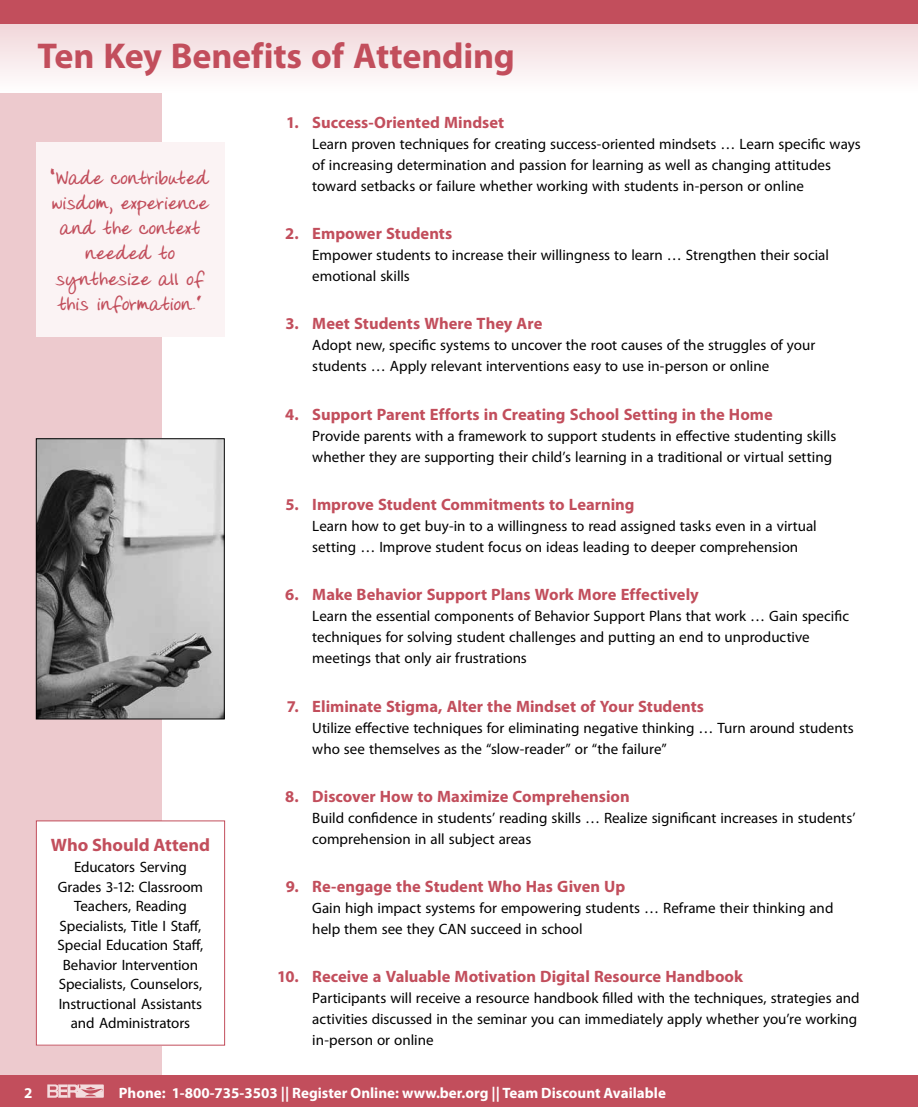
<style>
.page{position:relative;width:918px;height:1107px;background:#fff}
.page>*{position:absolute;margin:0;border:0;box-sizing:border-box;transform-origin:0 0}
.t1{font:700 36px "Myriad Pro";letter-spacing:-.005em;color:#c24e5c}
.t2{font:700 21px/25.2px "Donnys Hand";letter-spacing:.005em;color:#c24e5c;text-align:center}
.t3{font:700 18px "Myriad Pro";letter-spacing:-.005em;color:#c24e5c}
.t4{font:700 16.5px "Myriad Pro";color:#c24e5c}
.t5{font:15px/21px "Myriad Pro";color:#000}
.t6{font:700 15px "Myriad Pro";color:#fff}
</style>
<div class="page">
<div style="left:0;top:0;width:162px;height:1107px;background:#edcace"></div>
<div style="left:0;top:1076px;width:918px;height:31px;background:#c24e5c"></div>
<svg style="left:47px;top:1084px;width:57px;height:14px"></svg>
<svg style="left:0;top:24px;width:918px;height:68px"></svg>
<div style="left:0;top:0;width:918px;height:24px;background:#c24e5c"></div>
<div style="left:36px;top:821px;width:189px;height:224px;background:#fff"></div>
<div style="left:36px;top:821px;width:189px;height:225px;border:1px solid #c24e5c"></div>
<div style="left:36px;top:143px;width:189px;height:194px;background:#fbf3f4"></div>
<img style="left:38px;top:440px;width:185px;height:277px">
<div style="left:36px;top:438px;width:189px;height:281px;border:1px solid #000"></div>
<h1 class="t1" style="left:38px;top:32px;width:479px">Ten Key Benefits of Attending</h1>
<h2 class="t2" style="left:52px;top:166px;width:159px">“Wade contributed wisdom, experience and the context needed to synthesize all of this information.”</h2>
<p class="t3" style="left:51px;top:833px;width:161px">Who Should Attend</p>
<p class="t5" style="left:58px;top:857px;width:147px;line-height:19.5px;text-align:center">Educators Serving<br>Grades 3-12: Classroom<br>Teachers, Reading<br>Specialists, Title I Staff,<br>Special Education Staff,<br>Behavior Intervention<br>Specialists, Counselors,<br>Instructional Assistants and Administrators</p>
<p class="t4" style="left:286px;top:111px;width:220px">1. Success-Oriented Mindset</p>
<p class="t5" style="left:312px;top:133px;width:550px">Learn proven techniques for creating success-oriented mindsets … Learn specific ways of increasing determination and passion for learning as well as changing attitudes toward setbacks or failure whether working with students in-person or online</p>
<p class="t4" style="left:285px;top:223px;width:169px">2. Empower Students</p>
<p class="t5" style="left:312px;top:244px;width:518px">Empower students to increase their willingness to learn … Strengthen their social emotional skills</p>
<p class="t4" style="left:285px;top:313px;width:259px">3. Meet Students Where They Are</p>
<p class="t5" style="left:312px;top:335px;width:505px">Adopt new, specific systems to uncover the root causes of the struggles of your students … Apply relevant interventions easy to use in-person or online</p>
<p class="t4" style="left:285px;top:403px;width:489px">4. Support Parent Efforts in Creating School Setting in the Home</p>
<p class="t5" style="left:312px;top:425px;width:525px">Provide parents with a framework to support students in effective studenting skills whether they are supporting their child’s learning in a traditional or virtual setting</p>
<p class="t4" style="left:285px;top:494px;width:351px">5. Improve Student Commitments to Learning</p>
<p class="t5" style="left:312px;top:515px;width:506px">Learn how to get buy-in to a willingness to read assigned tasks even in a virtual setting … Improve student focus on ideas leading to deeper comprehension</p>
<p class="t4" style="left:285px;top:584px;width:415px">6. Make Behavior Support Plans Work More Effectively</p>
<p class="t5" style="left:312px;top:606px;width:538px">Learn the essential components of Behavior Support Plans that work … Gain specific techniques for solving student challenges and putting an end to unproductive meetings that only air frustrations</p>
<p class="t4" style="left:287px;top:695px;width:419px">7. Eliminate Stigma, Alter the Mindset of Your Students</p>
<p class="t5" style="left:312px;top:717px;width:543px">Utilize effective techniques for eliminating negative thinking … Turn around students who see themselves as the “slow-reader” or “the failure”</p>
<p class="t4" style="left:285px;top:786px;width:346px">8. Discover How to Maximize Comprehension</p>
<p class="t5" style="left:312px;top:807px;width:545px">Build confidence in students’ reading skills … Realize significant increases in students’ comprehension in all subject areas</p>
<p class="t4" style="left:286px;top:876px;width:341px">9. Re-engage the Student Who Has Given Up</p>
<p class="t5" style="left:312px;top:897px;width:523px">Gain high impact systems for empowering students … Reframe their thinking and help them see they CAN succeed in school</p>
<p class="t4" style="left:277px;top:966px;width:468px">10. Receive a Valuable Motivation Digital Resource Handbook</p>
<p class="t5" style="left:312px;top:988px;width:549px">Participants will receive a resource handbook filled with the techniques, strategies and activities discussed in the seminar you can immediately apply whether you’re working in-person or online</p>
<p class="t6" style="left:24px;top:1083px;width:10px">2</p>
<p class="t6" style="left:119px;top:1083px;width:549px">Phone: 1-800-735-3503 || Register Online: www.ber.org || Team Discount Available</p>
</div>
